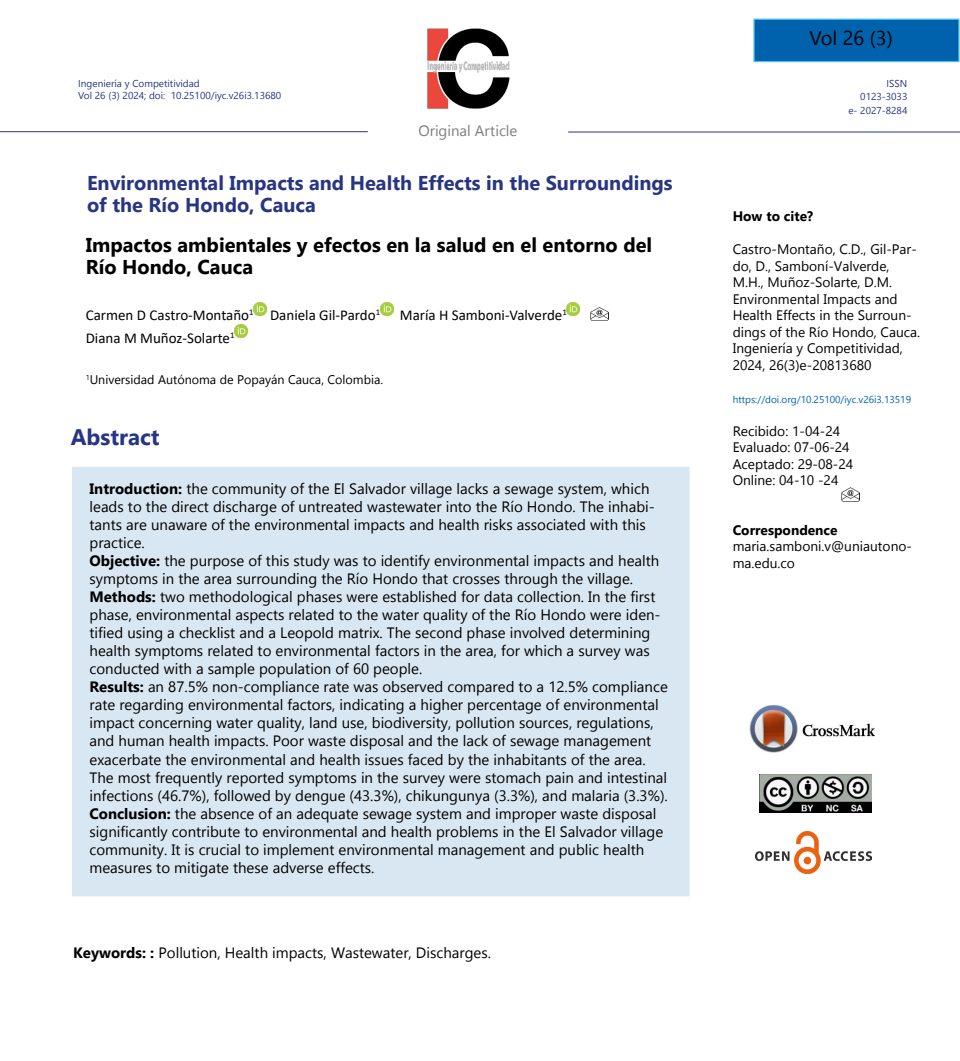
<style>
.page{position:relative;width:960px;height:1061px;background:#fff}
.page>*{position:absolute;margin:0;border:0;box-sizing:border-box;transform-origin:0 0}
.t1{font:700 22.5px "Gadugi";color:#283583}
.t2{font:700 20px/22.5px "Gadugi";color:#283583}
.t3{font:700 20px/22.5px "Gadugi";color:#000}
.t4{font:15px/18px "Gadugi";color:#000}
.t5{font:15px "Calibri";color:#000}
.t6{font:13.75px/16.5px "Gadugi";color:#000}
.t7{font:700 13.75px "Gadugi";color:#000}
.t8{font:12.5px "Gadugi";color:#000}
.t9{font:10px "Gadugi";color:#0062ad}
.t10{font:10px "Gadugi";color:#283583}
.t11{font:10px/13.8px "Segoe UI Emoji";color:#283583;text-align:right}
.s1{font-weight:700}
</style>
<div class="page">
<hr style="left:0;top:131px;width:368px;height:1px;background:#283583">
<hr style="left:568px;top:132px;width:392px;height:1px;background:#283583">
<div style="left:754px;top:19px;width:205px;height:43px;background:#0062ad"></div>
<div style="left:753px;top:19px;width:206px;height:43px;border:1px solid #4cc2f1"></div>
<svg style="left:254px;top:302px;width:13px;height:13px"></svg>
<svg style="left:380px;top:302px;width:13px;height:13px"></svg>
<svg style="left:567px;top:302px;width:13px;height:13px"></svg>
<svg style="left:235px;top:325px;width:13px;height:13px"></svg>
<div style="left:71px;top:465px;width:620px;height:433px;background:#d9e7f2;border:1px solid #fff"></div>
<img style="left:755px;top:832px;width:116px;height:42px">
<img style="left:427px;top:28px;width:83px;height:81px">
<img style="left:759px;top:774px;width:112px;height:38px">
<img style="left:749px;top:705px;width:126px;height:48px">
<img style="left:591px;top:307px;width:17px;height:14px">
<img style="left:841px;top:487px;width:18px;height:15px">
<p class="t11" style="left:139px;top:76px;width:43px">□ ▼▼❖</p>
<p class="t10" style="left:111px;top:89px;width:171px">✓ ✔ doi: 10.25100/iyc.v26i3.13680</p>
<p class="t11" style="left:876px;top:90px;width:32px">✓✓✓✓ ✔</p>
<h2 class="t2" style="left:87px;top:171px;width:587px">Environmental Impacts and Health Effects in the Surroundings of the Río Hondo, Cauca</h2>
<h2 class="t3" style="left:86px;top:233px;width:568px">Impactos ambientales y efectos en la salud en el entorno del<br>Río Hondo, Cauca</h2>
<p class="t5" style="left:86px;top:305px;width:296px">Carmen D Castro-Montaño<sup>1</sup> Daniela Gil-Pardo<sup>1</sup></p>
<p class="t5" style="left:400px;top:305px;width:168px">María H Samboni-Valverde<sup>1</sup></p>
<p class="t5" style="left:86px;top:328px;width:150px">Diana M Muñoz-Solarte<sup>1</sup></p>
<p class="t8" style="left:86px;top:372px;width:299px"><sup>1</sup>Universidad Autónoma de Popayán Cauca, Colombia.</p>
<h1 class="t1" style="left:71px;top:423px;width:91px">Abstract</h1>
<p class="t4" style="left:90px;top:480px;width:580px"><span class="s1">Introduction:</span> the community of the El Salvador village lacks a sewage system, which leads to the direct discharge of untreated wastewater into the Río Hondo. The inhabi&shy;tants are unaware of the environmental impacts and health risks associated with this practice.<br><span class="s1">Objective:</span> the purpose of this study was to identify environmental impacts and health symptoms in the area surrounding the Río Hondo that crosses through the village.<br><span class="s1">Methods:</span> two methodological phases were established for data collection. In the first phase, environmental aspects related to the water quality of the Río Hondo were iden&shy;tified using a checklist and a Leopold matrix. The second phase involved determining health symptoms related to environmental factors in the area, for which a survey was conducted with a sample population of 60 people.<br><span class="s1">Results:</span> an 87.5% non-compliance rate was observed compared to a 12.5% compliance rate regarding environmental factors, indicating a higher percentage of environmental impact concerning water quality, land use, biodiversity, pollution sources, regulations, and human health impacts. Poor waste disposal and the lack of sewage management exacerbate the environmental and health issues faced by the inhabitants of the area.<br>The most frequently reported symptoms in the survey were stomach pain and intestinal infections (46.7%), followed by dengue (43.3%), chikungunya (3.3%), and malaria (3.3%).<br><span class="s1">Conclusion:</span> the absence of an adequate sewage system and improper waste disposal significantly contribute to environmental and health problems in the El Salvador village community. It is crucial to implement environmental management and public health measures to mitigate these adverse effects.</p>
<p class="t4" style="left:73px;top:943px;width:419px"><span class="s1">Keywords: :</span> Pollution, Health impacts, Wastewater, Discharges.</p>
<p class="t7" style="left:733px;top:208px;width:82px">How to cite?</p>
<p class="t6" style="left:733px;top:241px;width:189px">Castro-Montaño, C.D., Gil-Par&shy;do, D., Samboní-Valverde,<br>M.H., Muñoz-Solarte, D.M.<br>Environmental Impacts and<br>Health Effects in the Surroun&shy;dings of the Río Hondo, Cauca.<br>Ingeniería y Competitividad,<br>2024, 26(3)e-20813680</p>
<p class="t9" style="left:733px;top:393px;width:180px">https://doi.org/10.25100/iyc.v26i3.13519</p>
<p class="t6" style="left:733px;top:422px;width:122px">Recibido: 1-04-24<br>Evaluado: 07-06-24<br>Aceptado: 29-08-24<br>Online: 04-10 -24</p>
<p class="t7" style="left:733px;top:521px;width:106px">Correspondence</p>
<p class="t6" style="left:733px;top:538px;width:181px">maria.samboni.v@uniautono&shy;ma.edu.co</p>
</div>
